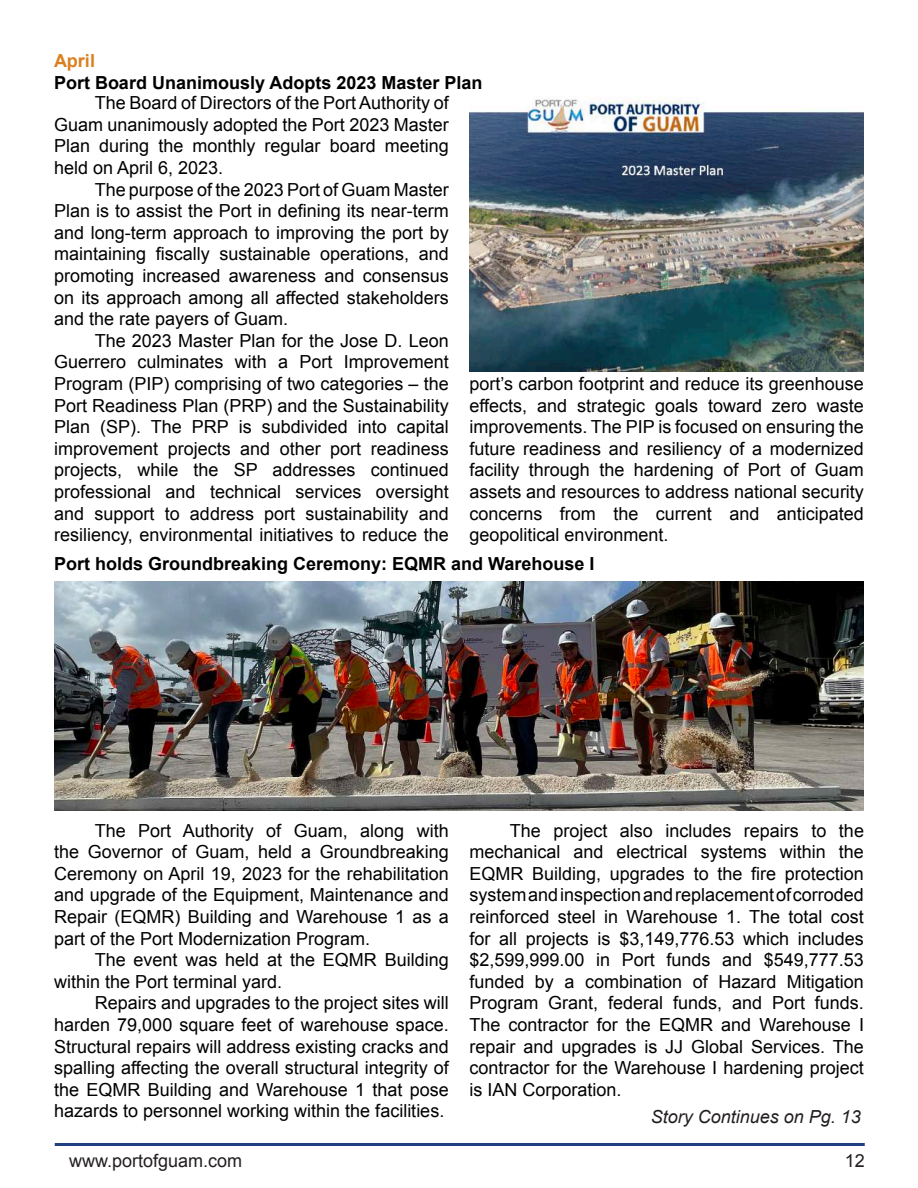
<style>
.page{position:relative;width:918px;height:1188px;background:#fff}
.page>*{position:absolute;margin:0;border:0;box-sizing:border-box;transform-origin:0 0}
.t1{font:18px/21.6px "Arial";color:#000;text-align:justify}
.t2{font:700 18px "Arial";color:#000}
.t3{font:italic 18px "Arial";color:#231f20}
.t4{font:18px "Arial";color:#231f20}
.t5{font:700 18px "Arial";color:#db801f}
</style>
<div class="page">
<hr style="left:55px;top:1143px;width:810px;height:3px;background:#214080">
<img style="left:54px;top:581px;width:810px;height:229px">
<img style="left:469px;top:99px;width:395px;height:273px">
<p class="t5" style="left:54px;top:49px;width:43px">April</p>
<p class="t2" style="left:54px;top:71px;width:430px">Port Board Unanimously Adopts 2023 Master Plan</p>
<p class="t1" style="left:54px;top:92px;width:396px;text-indent:40px">The Board of Directors of the Port Authority of Guam unanimously adopted the Port 2023 Master Plan during the monthly regular board meeting held on April 6, 2023.</p>
<p class="t1" style="left:54px;top:179px;width:396px;text-indent:40px">The purpose of the 2023 Port of Guam Master Plan is to assist the Port in defining its near-term and long-term approach to improving the port by maintaining fiscally sustainable operations, and promoting increased awareness and consensus on its approach among all affected stakeholders and the rate payers of Guam.</p>
<p class="t1" style="left:54px;top:330px;width:396px;text-indent:40px">The 2023 Master Plan for the Jose D. Leon Guerrero culminates with a Port Improvement Program (PIP) comprising of two categories – the Port Readiness Plan (PRP) and the Sustainability Plan (SP). The PRP is subdivided into capital improvement projects and other port readiness projects, while the SP addresses continued professional and technical services oversight and support to address port sustainability and resiliency, environmental initiatives to reduce the</p>
<p class="t1" style="left:469px;top:373px;width:396px">port’s carbon footprint and reduce its greenhouse effects, and strategic goals toward zero waste improvements. The PIP is focused on ensuring the future readiness and resiliency of a modernized facility through the hardening of Port of Guam assets and resources to address national security concerns from the current and anticipated geopolitical environment.</p>
<p class="t2" style="left:54px;top:552px;width:542px">Port holds Groundbreaking Ceremony: EQMR and Warehouse I</p>
<p class="t1" style="left:54px;top:820px;width:396px;text-indent:40px">The Port Authority of Guam, along with the Governor of Guam, held a Groundbreaking Ceremony on April 19, 2023 for the rehabilitation and upgrade of the Equipment, Maintenance and Repair (EQMR) Building and Warehouse 1 as a part of the Port Modernization Program.</p>
<p class="t1" style="left:54px;top:949px;width:396px;text-indent:40px">The event was held at the EQMR Building within the Port terminal yard.</p>
<p class="t1" style="left:54px;top:992px;width:396px;text-indent:40px">Repairs and upgrades to the project sites will harden 79,000 square feet of warehouse space.<br>Structural repairs will address existing cracks and spalling affecting the overall structural integrity of the EQMR Building and Warehouse 1 that pose hazards to personnel working within the facilities.</p>
<p class="t1" style="left:469px;top:820px;width:396px;text-indent:40px">The project also includes repairs to the mechanical and electrical systems within the EQMR Building, upgrades to the fire protection system and inspection and replacement of corroded reinforced steel in Warehouse 1. The total cost for all projects is $3,149,776.53 which includes $2,599,999.00 in Port funds and $549,777.53 funded by a combination of Hazard Mitigation Program Grant, federal funds, and Port funds.<br>The contractor for the EQMR and Warehouse I repair and upgrades is JJ Global Services. The contractor for the Warehouse I hardening project is IAN Corporation.</p>
<p class="t3" style="left:651px;top:1105px;width:212px">Story Continues on Pg. 13</p>
<p class="t4" style="left:69px;top:1148px;width:175px">www.portofguam.com</p>
<p class="t4" style="left:845px;top:1148px;width:22px">12</p>
</div>
